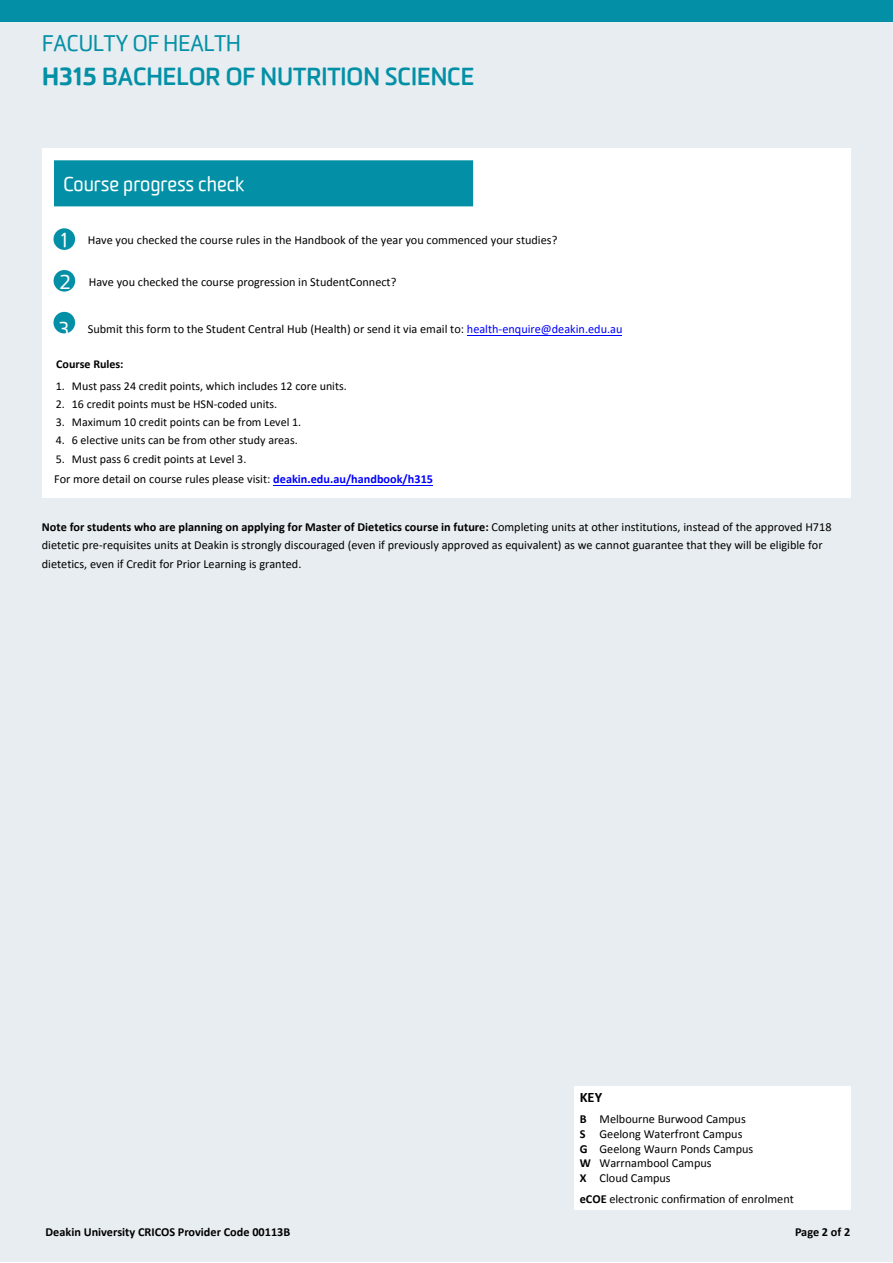
<style>
.page{position:relative;width:893px;height:1263px;background:#fff}
.page>*{position:absolute;margin:0;border:0;box-sizing:border-box;transform-origin:0 0}
.t1{font:700 24px "Worldly";color:#0390a6}
.t2{font:21.9px "Worldly";color:#0390a6}
.t3{font:19.5px "Worldly";color:#fff}
.Paragraph{font:700 14.4px "Calibri";color:#000}
.Paragraph-2{font:12.3px/18.3px "Calibri";color:#000}
.t4{font:700 12.3px "Calibri";color:#000}
.t5{font:12px "Calibri";color:#000}
.t6{font:700 12px "Calibri";color:#000}
.s1{font-weight:900}
.s2{font-family:"Worldly";font-size:19.5px;color:#fff}
.s3{color:#00f}
.s4{font-weight:700;color:#00f}
.s5{font-weight:700}
</style>
<div class="page">
<div style="left:0;top:0;width:893px;height:1261px;background:#e7edf0"></div>
<div style="left:0;top:0;width:893px;height:22px;background:#0390a6"></div>
<div style="left:574px;top:1086px;width:276px;height:124px;background:#fff"></div>
<div style="left:43px;top:149px;width:808px;height:349px;background:#fff"></div>
<div style="left:54px;top:160px;width:419px;height:46px;background:#0390a6;border:2px solid #0390a6"></div>
<div style="left:53px;top:228px;width:22px;height:22px;background:#0390a6;border-radius:50%"></div>
<div style="left:54px;top:270px;width:21px;height:22px;background:#0390a6;border-radius:50%"></div>
<div style="left:53px;top:312px;width:22px;height:21px;background:#0390a6;border-radius:50%"></div>
<hr style="left:467px;top:335px;width:155px;height:1px;background:#00f">
<hr style="left:274px;top:485px;width:159px;height:1px;background:#00f">
<p class="t2" style="left:42px;top:30px;width:200px">FACULTY OF HEALTH</p>
<p class="t1" style="left:42px;top:61px;width:434px"><span class="s1">H315</span> BACHELOR OF NUTRITION SCIENCE</p>
<p class="t3" style="left:63px;top:172px;width:182px">Course progress check</p>
<p class="Paragraph-2" style="left:60px;top:231px;width:499px"><span class="s2">1</span> Have you checked the course rules in the Handbook of the year you commenced your studies?</p>
<p class="Paragraph-2" style="left:60px;top:273px;width:338px"><span class="s2">2</span> Have you checked the course progression in StudentConnect?</p>
<p class="Paragraph-2" style="left:59px;top:320px;width:565px"><span class="s2">3</span> Submit this form to the Student Central Hub (Health) or send it via email to: <span class="s3">health-enquire@deakin.edu.au</span></p>
<p class="t6" style="left:56px;top:356px;width:69px">Course Rules:</p>
<p class="t5" style="left:56px;top:378px;width:292px">1. Must pass 24 credit points, which includes 12 core units.</p>
<p class="t5" style="left:56px;top:396px;width:223px">2. 16 credit points must be HSN-coded units.</p>
<p class="t5" style="left:56px;top:414px;width:247px">3. Maximum 10 credit points can be from Level 1.</p>
<p class="t5" style="left:56px;top:432px;width:243px">4. 6 elective units can be from other study areas.</p>
<p class="t5" style="left:56px;top:451px;width:192px">5. Must pass 6 credit points at Level 3.</p>
<p class="Paragraph-2" style="left:54px;top:470px;width:380px">For more detail on course rules please visit: <span class="s4">deakin.edu.au/</span><span class="s4">handbook/h315</span></p>
<p class="Paragraph-2" style="left:42px;top:517px;width:791px"><span class="s5">Note for students who are planning on applying for Master of Dietetics course in future:</span> Completing units at other institutions, instead of the approved H718 dietetic pre-requisites units at Deakin is strongly discouraged (even if previously approved as equivalent) as we cannot guarantee that they will be eligible for dietetics, even if Credit for Prior Learning is granted.</p>
<p class="Paragraph" style="left:580px;top:1088px;width:24px">KEY</p>
<p class="Paragraph-2" style="left:580px;top:1110px;width:168px"><span class="s5">B</span> Melbourne Burwood Campus</p>
<p class="Paragraph-2" style="left:580px;top:1125px;width:164px"><span class="s5">S</span> Geelong Waterfront Campus</p>
<p class="Paragraph-2" style="left:580px;top:1139px;width:175px"><span class="s5">G</span> Geelong Waurn Ponds Campus</p>
<p class="Paragraph-2" style="left:580px;top:1154px;width:133px"><span class="s5">W</span> Warrnambool Campus</p>
<p class="Paragraph-2" style="left:580px;top:1169px;width:93px"><span class="s5">X</span> Cloud Campus</p>
<p class="Paragraph-2" style="left:580px;top:1189px;width:216px"><span class="s5">eCOE</span> electronic confirmation of enrolment</p>
<p class="t4" style="left:46px;top:1224px;width:246px">Deakin University CRICOS Provider Code 00113B</p>
<p class="t4" style="left:795px;top:1224px;width:57px">Page 2 of 2</p>
</div>
